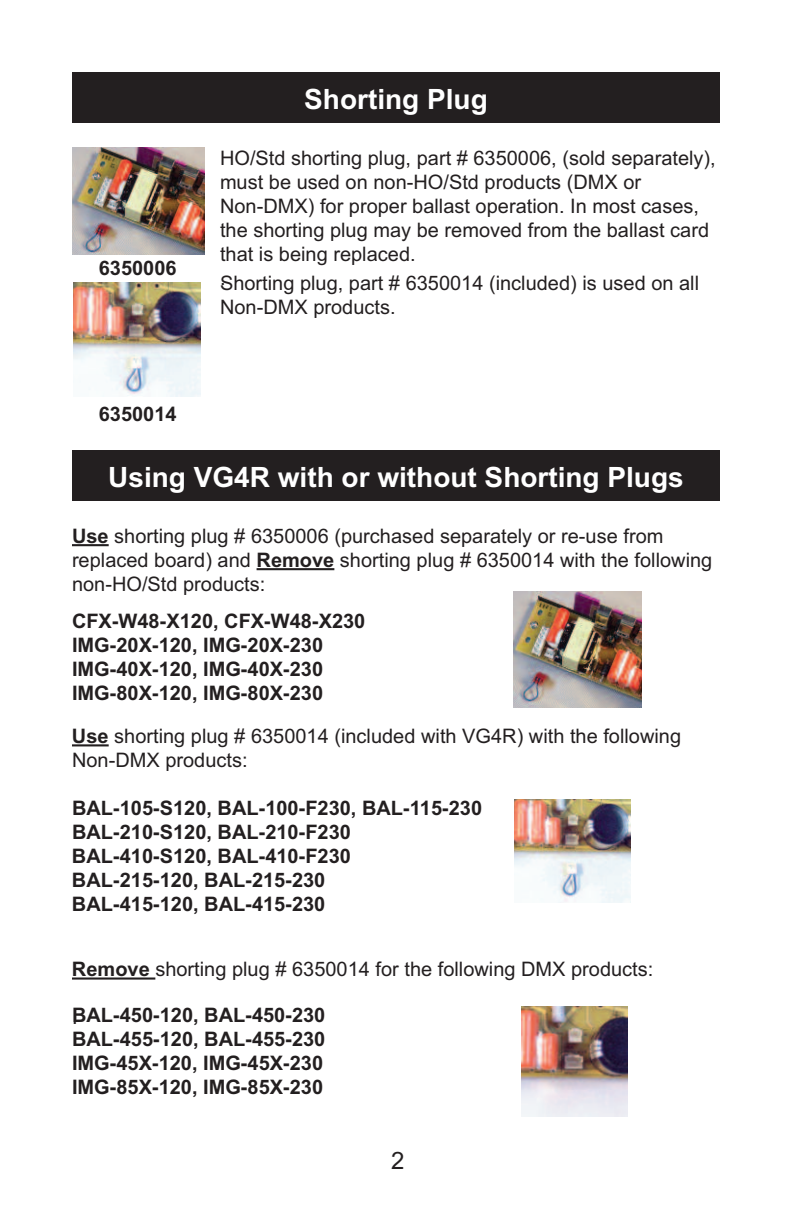
<style>
.page{position:relative;width:792px;height:1224px;background:#fff}
.page>*{position:absolute;margin:0;border:0;box-sizing:border-box;transform-origin:0 0}
.t1{font:700 28px "Arial";color:#fff}
.t2{font:24px "Arial";color:#231f20}
.t3{font:20px/24px "Arial";color:#231f20}
.t4{font:700 20px/24px "Arial";color:#231f20}
.s1{font-weight:700}
.s2{font-weight:400}
</style>
<div class="page">
<div style="left:72px;top:72px;width:648px;height:50px;background:#231f20"></div>
<img style="left:72px;top:147px;width:132px;height:107px">
<img style="left:74px;top:283px;width:127px;height:114px">
<div style="left:72px;top:450px;width:648px;height:50px;background:#231f20"></div>
<img style="left:514px;top:591px;width:127px;height:117px">
<hr style="left:72px;top:544px;width:37px;height:2px;background:#231f20">
<hr style="left:257px;top:568px;width:77px;height:2px;background:#231f20">
<hr style="left:72px;top:744px;width:37px;height:2px;background:#231f20">
<img style="left:515px;top:799px;width:116px;height:104px">
<hr style="left:72px;top:977px;width:83px;height:3px;background:#231f20">
<img style="left:521px;top:1007px;width:106px;height:110px">
<p class="t4" style="left:99px;top:256px;width:79px">6350006</p>
<p class="t4" style="left:99px;top:402px;width:79px">6350014</p>
<h1 class="t1" style="left:304px;top:83px;width:185px">Shorting Plug</h1>
<p class="t3" style="left:220px;top:146px;width:497px">HO/Std shorting plug, part # 6350006, (sold separately), must be used on non-HO/Std products (DMX or Non-DMX) for proper ballast operation. In most cases, the shorting plug may be removed from the ballast card that is being replaced.<br>.</p>
<p class="t3" style="left:220px;top:271px;width:481px">Shorting plug, part # 6350014 (included) is used on all<br>Non-DMX products.</p>
<h1 class="t1" style="left:108px;top:461px;width:577px">Using VG4R with or without Shorting Plugs</h1>
<p class="t3" style="left:72px;top:524px;width:642px"><span class="s1">Use</span> shorting plug # 6350006 (purchased separately or re-use from replaced board) and <span class="s1">Remove</span> shorting plug # 6350014 with the following non-HO/Std products:</p>
<p class="t4" style="left:72px;top:609px;width:295px">CFX-W48-X120, CFX-W48-X230<br>IMG-20X-120, IMG-20X-230<br>IMG-40X-120, IMG-40X-230<br>IMG-80X-120, IMG-80X-230</p>
<p class="t3" style="left:72px;top:724px;width:611px"><span class="s1">Use</span> shorting plug # 6350014 (included with VG4R) with the following<br>Non-DMX products:</p>
<p class="t4" style="left:72px;top:796px;width:412px">BAL-105-S120, BAL-100-F230, BAL-115-230<br>BAL-210-S120, BAL-210-F230<br>BAL-410-S120, BAL-410-F230<br>BAL-215-120, BAL-215-230<br>BAL-415-120, BAL-415-230</p>
<p class="t3" style="left:72px;top:958px;width:583px"><span class="s1">Remove</span> shorting plug # 6350014 for the following DMX products:</p>
<p class="t4" style="left:72px;top:1003px;width:255px;text-align:justify">B<span class="s2">.</span> AL-450-120, BAL-450-230<br>BAL-455-120, BAL-455-230<br>IMG-45X-120, IMG-45X-230<br>IMG-85X-120, IMG-85X-230</p>
<p class="t2" style="left:391px;top:1147px;width:15px">2</p>
</div>
